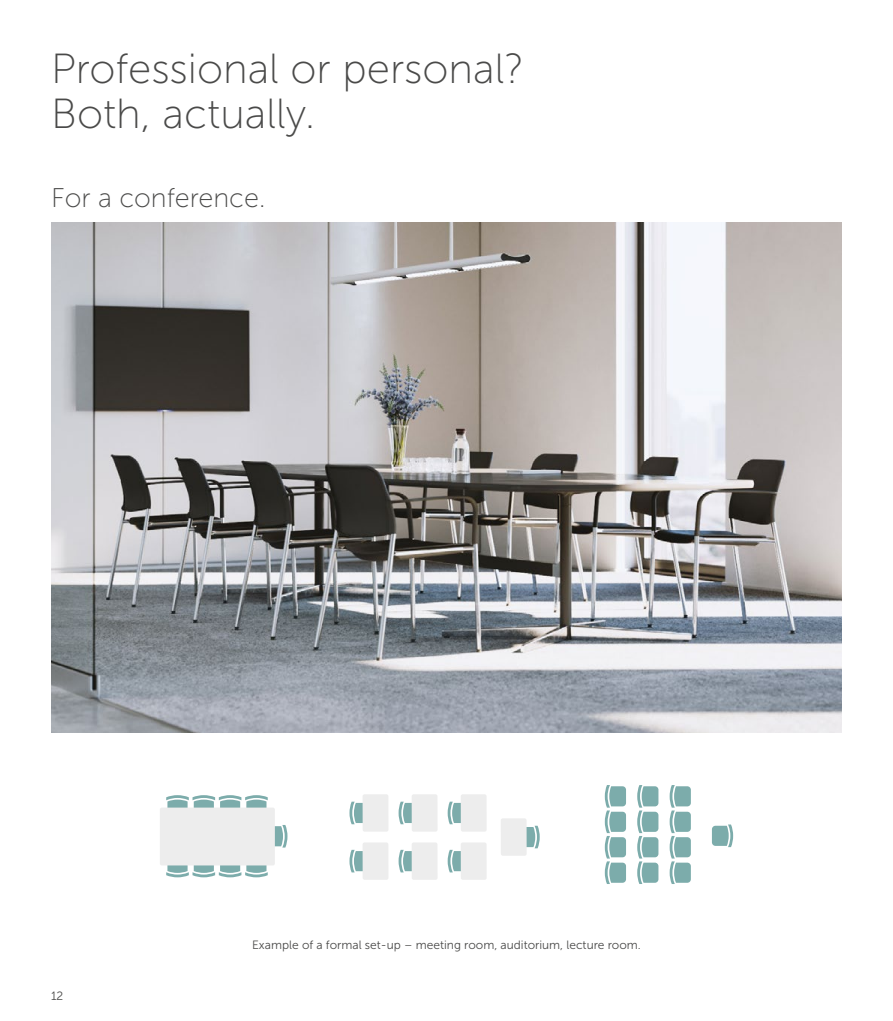
<style>
.page{position:relative;width:893px;height:1021px;background:#fff}
.page>*{position:absolute;margin:0;border:0;box-sizing:border-box;transform-origin:0 0}
.PL_basic_28_30__10{font:42px/45px "Museo Sans 100";color:#4a4a49}
.PL_basic_18_20__12pt{font:27px "Museo Sans 100";color:#4a4a49}
.PL_basic_8_10__8pt{font:12px "Museo Sans 300";color:#4a4a49}
</style>
<div class="page">
<svg style="left:605px;top:785px;width:21px;height:99px"></svg>
<svg style="left:637px;top:785px;width:21px;height:99px"></svg>
<svg style="left:670px;top:785px;width:21px;height:99px"></svg>
<svg style="left:712px;top:824px;width:21px;height:23px"></svg>
<svg style="left:275px;top:825px;width:12px;height:22px"></svg>
<svg style="left:166px;top:795px;width:102px;height:12px"></svg>
<svg style="left:166px;top:865px;width:102px;height:12px"></svg>
<div style="left:160px;top:807px;width:115px;height:58px;background:#ededed;border-radius:2px"></div>
<svg style="left:527px;top:825px;width:13px;height:23px"></svg>
<div style="left:501px;top:818px;width:26px;height:37px;background:#ededed;border-radius:2px"></div>
<svg style="left:448px;top:801px;width:13px;height:23px"></svg>
<div style="left:461px;top:794px;width:26px;height:37px;background:#ededed;border-radius:2px"></div>
<svg style="left:399px;top:801px;width:13px;height:23px"></svg>
<div style="left:412px;top:794px;width:26px;height:37px;background:#ededed;border-radius:2px"></div>
<svg style="left:349px;top:801px;width:14px;height:23px"></svg>
<div style="left:363px;top:794px;width:25px;height:37px;background:#ededed;border-radius:2px"></div>
<svg style="left:448px;top:849px;width:13px;height:23px"></svg>
<div style="left:461px;top:842px;width:26px;height:37px;background:#ededed;border-radius:2px"></div>
<svg style="left:399px;top:849px;width:13px;height:23px"></svg>
<div style="left:412px;top:842px;width:26px;height:37px;background:#ededed;border-radius:2px"></div>
<svg style="left:349px;top:849px;width:14px;height:23px"></svg>
<div style="left:363px;top:842px;width:25px;height:37px;background:#ededed;border-radius:2px"></div>
<img style="left:51px;top:222px;width:791px;height:510px">
<p class="PL_basic_28_30__10" style="left:51px;top:46px;width:475px">Professional or personal?<br>Both, actually.</p>
<p class="PL_basic_18_20__12pt" style="left:51px;top:183px;width:216px">For a conference.</p>
<p class="PL_basic_8_10__8pt" style="left:51px;top:989px;width:14px">12</p>
<p class="PL_basic_8_10__8pt" style="left:252px;top:938px;width:390px">Example of a formal set-up – meeting room, auditorium, lecture room.</p>
</div>
